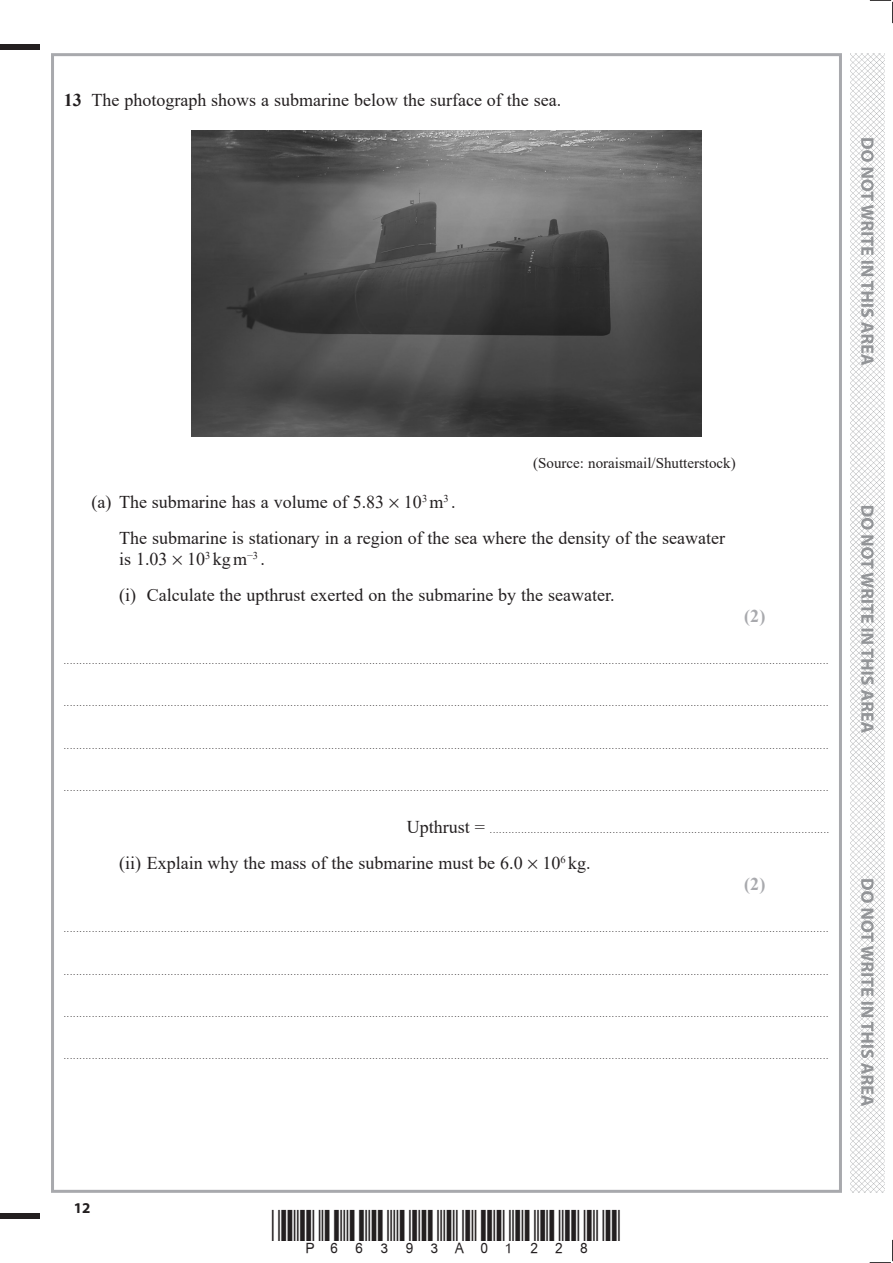
<style>
.page{position:relative;width:893px;height:1263px;background:#fff}
.page>*{position:absolute;margin:0;border:0;box-sizing:border-box;transform-origin:0 0}
.t1{font:18px/36px "Times New Roman";color:#231f20}
.t2{font:700 18px "Times New Roman";color:#a8a9ad}
.t3{font:15px "Times New Roman";color:#231f20}
.t4{font:700 15px "Myriad Pro";color:#231f20}
.t5{font:9px "Times New Roman";color:#231f20}
.s1{font-weight:700}
.s2{font-size:18px}
</style>
<div class="page">
<div style="left:0;top:44px;width:40px;height:5px;background:#231f20"></div>
<div style="left:0;top:1214px;width:40px;height:5px;background:#231f20"></div>
<svg style="left:870px;top:0;width:23px;height:23px"></svg>
<svg style="left:870px;top:1240px;width:23px;height:23px"></svg>
<img style="left:850px;top:53px;width:34px;height:1140px">
<svg style="left:861px;top:138px;width:13px;height:968px"></svg>
<img style="left:191px;top:131px;width:511px;height:306px">
<h1 class="t1" style="left:64px;top:81px;width:499px"><span class="s1">13</span> The photograph shows a submarine below the surface of the sea.</h1>
<h2 class="t3" style="left:533px;top:452px;width:204px">(Source: noraismail/Shutterstock)</h2>
<h1 class="t1" style="left:119px;top:483px;width:608px;text-indent:-28px">(a) The submarine has a volume of 5.83 10<sup>3</sup> m<sup>3</sup> .<br>The submarine is stationary in a region of the sea where the density of the seawater</h1>
<h1 class="t1" style="left:119px;top:540px;width:497px">is 1.03 10<sup>3</sup> kgm<sup>−3</sup> .<br>(i) Calculate the upthrust exerted on the submarine by the seawater.</h1>
<h1 class="t2" style="left:744px;top:603px;width:23px">(2)</h1>
<p class="t5" style="left:64px;top:655px;width:766px">...................................................................................................................................................................................................................................................</p>
<p class="t5" style="left:64px;top:697px;width:766px">...................................................................................................................................................................................................................................................</p>
<p class="t5" style="left:64px;top:739px;width:766px">...................................................................................................................................................................................................................................................</p>
<p class="t5" style="left:64px;top:781px;width:766px">...................................................................................................................................................................................................................................................</p>
<p class="t5" style="left:407px;top:824px;width:424px"><span class="s2">Upthrust =</span> ............................................................................................................</p>
<h1 class="t1" style="left:119px;top:844px;width:473px">(ii) Explain why the mass of the submarine must be 6.0 10<sup>6</sup> kg.</h1>
<h1 class="t2" style="left:744px;top:871px;width:23px">(2)</h1>
<p class="t5" style="left:64px;top:923px;width:766px">...................................................................................................................................................................................................................................................</p>
<p class="t5" style="left:64px;top:965px;width:766px">...................................................................................................................................................................................................................................................</p>
<p class="t5" style="left:64px;top:1007px;width:766px">...................................................................................................................................................................................................................................................</p>
<p class="t5" style="left:64px;top:1050px;width:766px">...................................................................................................................................................................................................................................................</p>
<h2 class="t4" style="left:74px;top:1198px;width:18px">12</h2>
</div>
